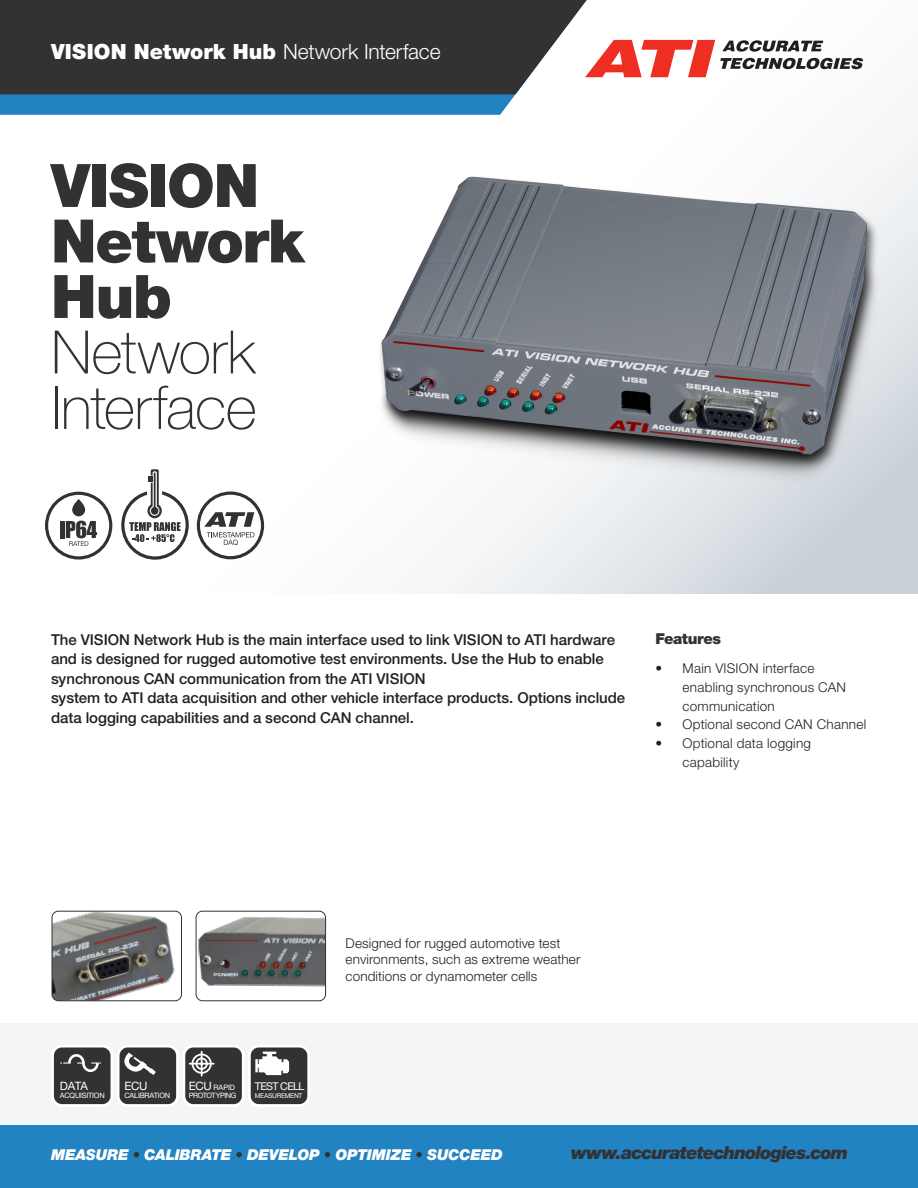
<style>
.page{position:relative;width:918px;height:1188px;background:#fff}
.page>*{position:absolute;margin:0;border:0;box-sizing:border-box;transform-origin:0 0}
.t1{font:900 60px/55.5px "Helvetica Neue";letter-spacing:-.02em;color:#333233}
.t2{font:100 60px "Helvetica Neue";letter-spacing:-.01em;color:#333233}
.t3{font:900 21px "Helvetica Neue";letter-spacing:.005em;color:#fff}
.t4{font:italic 900 18px "Helvetica Neue";letter-spacing:-.045em;color:#333233}
.t5{font:500 15px/19.5px "Helvetica Neue";letter-spacing:-.005em;color:#231f20}
.t6{font:italic 900 15px "Helvetica Neue";letter-spacing:-.015em;color:#fff}
.t7{font:900 15px "Helvetica Neue";letter-spacing:-.03em;color:#333233}
.t8{font:300 13.5px/18.8px "Helvetica Neue";letter-spacing:.015em;color:#231f20}
.t9{font:11.55px "Helvetica Neue";letter-spacing:-.03em;color:#fff}
.t10{font:10.8px "Helvetica Neue";letter-spacing:-.055em;color:#fff}
.t11{font:7.35px "Helvetica Neue";letter-spacing:-.03em;color:#fff}
.t12{font:7.35px "Helvetica Neue";letter-spacing:-.06em;color:#fff}
.t13{font:6.6px "Helvetica Neue";letter-spacing:-.04em;color:#fff}
.s1{font-weight:300}
.s2{font-weight:100}
.s3{font-size:11.55px}
.s4{color:#333233}
</style>
<div class="page">
<svg style="left:74px;top:39px;width:844px;height:555px"></svg>
<svg style="left:197px;top:492px;width:67px;height:67px"></svg>
<svg style="left:121px;top:469px;width:68px;height:91px"></svg>
<svg style="left:45px;top:492px;width:67px;height:68px"></svg>
<svg style="left:72px;top:499px;width:13px;height:17px"></svg>
<div style="left:0;top:1024px;width:918px;height:113px;background:#f4f5f6"></div>
<svg style="left:0;top:94px;width:577px;height:21px;background:#3e91c8"></svg>
<div style="left:0;top:0;width:587px;height:94px;background:#333233"></div>
<div style="left:0;top:1125px;width:918px;height:63px;background:#2283c3"></div>
<svg style="left:585px;top:40px;width:278px;height:37px"></svg>
<div style="left:118px;top:1046px;width:60px;height:60px;background:#333233;border-radius:10px"></div>
<div style="left:117px;top:1045px;width:62px;height:62px;border:3px solid #fff;border-radius:10px"></div>
<div style="left:184px;top:1046px;width:59px;height:60px;background:#333233;border-radius:10px"></div>
<div style="left:182px;top:1045px;width:63px;height:62px;border:3px solid #fff;border-radius:10px"></div>
<svg style="left:191px;top:1053px;width:22px;height:22px"></svg>
<hr style="left:201px;top:1052px;width:2px;height:24px;background:#fff">
<hr style="left:190px;top:1063px;width:24px;height:2px;background:#fff">
<div style="left:52px;top:1046px;width:60px;height:60px;background:#333233;border-radius:10px"></div>
<div style="left:51px;top:1045px;width:62px;height:62px;border:3px solid #fff;border-radius:10px"></div>
<div style="left:249px;top:1046px;width:60px;height:60px;background:#333233;border-radius:10px"></div>
<div style="left:248px;top:1045px;width:62px;height:62px;border:3px solid #fff;border-radius:10px"></div>
<svg style="left:61px;top:1054px;width:40px;height:18px"></svg>
<svg style="left:119px;top:1053px;width:37px;height:22px"></svg>
<svg style="left:255px;top:1052px;width:34px;height:23px"></svg>
<img style="left:327px;top:123px;width:591px;height:403px">
<img style="left:198px;top:917px;width:126px;height:70px">
<div style="left:196px;top:911px;width:130px;height:90px;border:1px solid #333233;border-radius:6px"></div>
<img style="left:52px;top:911px;width:130px;height:90px">
<div style="left:52px;top:911px;width:130px;height:90px;border:1px solid #333233;border-radius:6px"></div>
<p class="t3" style="left:51px;top:39px;width:391px">VISION Network Hub <span class="s1">Network Interface</span></p>
<p class="t1" style="left:51px;top:158px;width:255px">VISION<br>Network<br>Hub<br><span class="s2">Network</span></p>
<p class="t2" style="left:51px;top:373px;width:207px">Interface</p>
<p class="t5" style="left:51px;top:629px;width:566px">The VISION Network Hub is the main interface used to link VISION to ATI hardware and is designed for rugged automotive test environments. Use the Hub to enable synchronous CAN communication from the ATI VISION</p>
<p class="t5" style="left:51px;top:688px;width:576px">system to ATI data acquisition and other vehicle interface products. Options include data logging capabilities and a second CAN channel.</p>
<p class="t7" style="left:655px;top:630px;width:67px">Features</p>
<p class="t8" style="left:682px;top:659px;width:165px;text-indent:-27px">• Main VISION interface enabling synchronous CAN communication</p>
<p class="t8" style="left:655px;top:715px;width:212px">• Optional second CAN Channel</p>
<p class="t8" style="left:682px;top:734px;width:130px;text-indent:-27px">• Optional data logging capability</p>
<p class="t9" style="left:60px;top:1079px;width:30px">DATA</p>
<p class="t11" style="left:60px;top:1091px;width:46px">ACQUISITION</p>
<p class="t9" style="left:124px;top:1079px;width:25px">ECU</p>
<p class="t11" style="left:124px;top:1091px;width:47px">CALIBRATION</p>
<p class="t11" style="left:189px;top:1083px;width:48px"><span class="s3">ECU</span> RAPID</p>
<p class="t12" style="left:189px;top:1091px;width:49px">PROTOTYPING</p>
<p class="t10" style="left:255px;top:1079px;width:51px">TEST CELL</p>
<p class="t13" style="left:255px;top:1092px;width:49px">MEASUREMENT</p>
<p class="t8" style="left:346px;top:935px;width:236px;line-height:16.5px">Designed for rugged automotive test environments, such as extreme weather conditions or dynamometer cells</p>
<p class="t6" style="left:51px;top:1145px;width:453px">MEASURE <span class="s4">•</span> CALIBRATE <span class="s4">•</span> DEVELOP <span class="s4">•</span> OPTIMIZE <span class="s4">•</span> SUCCEED</p>
<p class="t4" style="left:571px;top:1142px;width:279px">www.accuratetechnologies.com</p>
</div>
